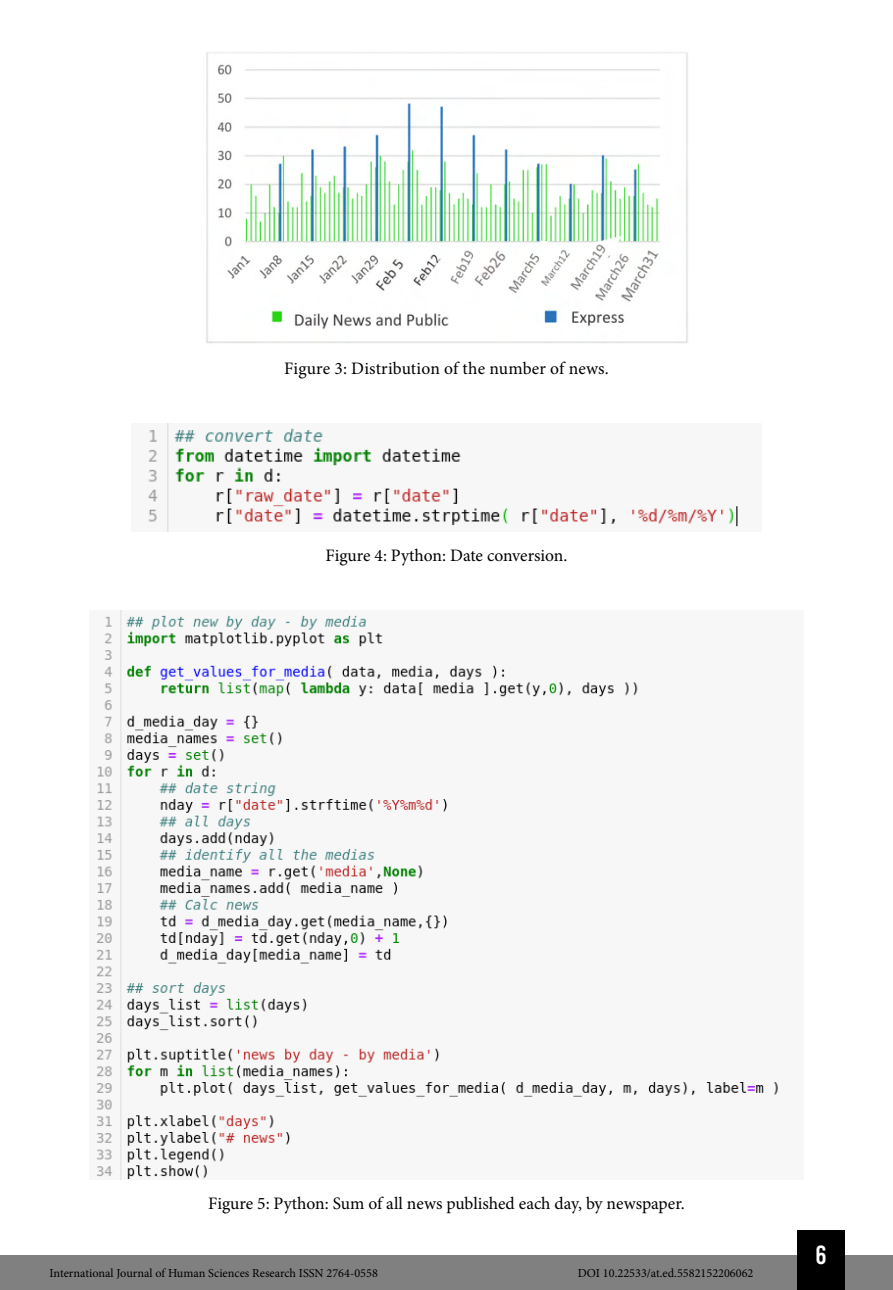
<style>
.page{position:relative;width:893px;height:1290px;background:#fff}
.page>*{position:absolute;margin:0;border:0;box-sizing:border-box;transform-origin:0 0}
.t1{font:26.25px "Bebas Kai";color:#fff}
.Info_Imagem{font:17.5px "Minion Pro";color:#000}
.t2{font:12.25px "Minion Pro";color:#000}
</style>
<div class="page">
<div style="left:0;top:1255px;width:893px;height:35px;background:#808080"></div>
<div style="left:797px;top:1230px;width:48px;height:60px;background:#000"></div>
<img style="left:206px;top:52px;width:482px;height:291px">
<img style="left:148px;top:423px;width:590px;height:108px">
<img style="left:96px;top:610px;width:682px;height:570px">
<p class="Info_Imagem" style="left:284px;top:356px;width:326px">Figure 3: Distribution of the number of news.</p>
<p class="Info_Imagem" style="left:325px;top:543px;width:243px">Figure 4: Python: Date conversion.</p>
<p class="Info_Imagem" style="left:208px;top:1192px;width:478px">Figure 5: Python: Sum of all news published each day, by newspaper.</p>
<p class="t2" style="left:50px;top:1265px;width:330px">International Journal of Human Sciences Research ISSN 2764-0558</p>
<p class="t2" style="left:578px;top:1265px;width:177px">DOI 10.22533/at.ed.5582152206062</p>
<h1 class="t1" style="left:815px;top:1241px;width:13px">6</h1>
</div>
